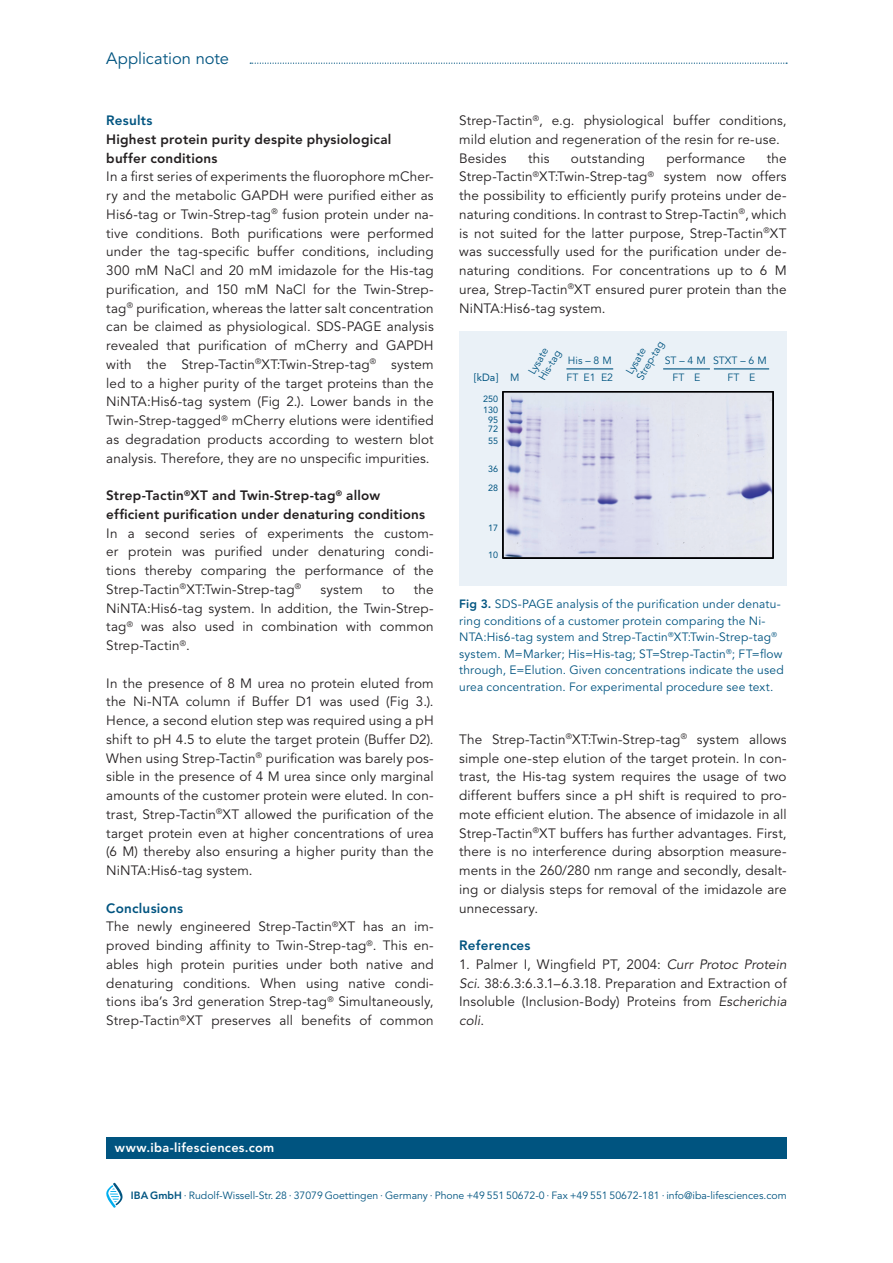
<style>
.page{position:relative;width:893px;height:1263px;background:#fff}
.page>*{position:absolute;margin:0;border:0;box-sizing:border-box;transform-origin:0 0}
.t1{font:16.5px "Avenir LT Std";color:#005480}
.Fließtext_Applicatio{font:13.5px/18.8px "Avenir LT Std";letter-spacing:.01em;color:#231f20;text-align:justify}
.Subhead_2_9p_12_5{font:800 13.5px/18.8px "Avenir LT Std";letter-spacing:.015em;color:#231f20}
.Subhead_1_9p_12_5{font:800 13.5px "Avenir LT Std";letter-spacing:.015em;color:#005480}
.t2{font:800 12.75px "Avenir LT Std";letter-spacing:.02em;color:#fff}
.Marginaltext_Grafikt{font:12px/16.5px "Avenir LT Std";letter-spacing:.015em;color:#005480}
.Marginal{font:10.5px "Avenir LT Std";color:#005480}
.Bildunterschrift{font:10.5px "Avenir LT Std";color:#005480}
.Bildunterschrift-2{font:9px "Avenir LT Std";color:#005480}
.s1{font-weight:800}
.s2{font-style:italic}
</style>
<div class="page">
<div style="left:106px;top:1137px;width:681px;height:22px;background:#005480"></div>
<svg style="left:106px;top:1183px;width:17px;height:25px"></svg>
<svg style="left:250px;top:63px;width:537px;height:1px"></svg>
<div style="left:459px;top:331px;width:328px;height:255px;background:#eaf1f7"></div>
<img style="left:502px;top:392px;width:272px;height:167px">
<hr style="left:566px;top:368px;width:47px;height:1px;background:#005480">
<hr style="left:663px;top:368px;width:47px;height:1px;background:#005480">
<hr style="left:714px;top:368px;width:55px;height:1px;background:#005480">
<p class="t1" style="left:106px;top:49px;width:124px">Application note</p>
<p class="Subhead_1_9p_12_5" style="left:106px;top:112px;width:48px">Results</p>
<p class="Subhead_2_9p_12_5" style="left:106px;top:130px;width:287px">Highest protein purity despite physiological buffer conditions</p>
<p class="Fließtext_Applicatio" style="left:106px;top:168px;width:329px">In a first series of experiments the fluorophore mCher&shy;ry and the metabolic GAPDH were purified either as His6-tag or Twin-Strep-tag<sup>®</sup> fusion protein under na&shy;tive conditions. Both purifications were performed under the tag-specific buffer conditions, including 300 mM NaCl and 20 mM imidazole for the His-tag purification, and 150 mM NaCl for the Twin-Strep&shy;tag<sup>®</sup> purification, whereas the latter salt concentration can be claimed as physiological. SDS-PAGE analysis revealed that purification of mCherry and GAPDH with the Strep-Tactin<sup>®</sup>XT:Twin-Strep-tag<sup>®</sup> system led to a higher purity of the target proteins than the NiNTA:His6-tag system (Fig 2.). Lower bands in the Twin-Strep-tagged<sup>®</sup> mCherry elutions were identified as degradation products according to western blot analysis. Therefore, they are no unspecific impurities.</p>
<p class="Subhead_2_9p_12_5" style="left:106px;top:486px;width:320px">Strep-Tactin<sup>®</sup>XT and Twin-Strep-tag<sup>®</sup> allow efficient purification under denaturing conditions</p>
<p class="Fließtext_Applicatio" style="left:106px;top:524px;width:329px">In a second series of experiments the custom&shy;er protein was purified under denaturing condi&shy;tions thereby comparing the performance of the Strep-Tactin<sup>®</sup>XT:Twin-Strep-tag<sup>®</sup></p>
<p class="Fließtext_Applicatio" style="left:106px;top:580px;width:329px;text-indent:308px">the NiNTA:His6-tag system. In addition, the Twin-Strep&shy;tag<sup>®</sup> was also used in combination with common Strep-Tactin<sup>®</sup>.</p>
<p class="Fließtext_Applicatio" style="left:106px;top:674px;width:329px">In the presence of 8 M urea no protein eluted from the Ni-NTA column if Buffer D1 was used (Fig 3.).<br>Hence, a second elution step was required using a pH shift to pH 4.5 to elute the target protein (Buffer D2).<br>When using Strep-Tactin<sup>®</sup> purification was barely pos&shy;sible in the presence of 4 M urea since only marginal amounts of the customer protein were eluted. In con&shy;trast, Strep-Tactin<sup>®</sup>XT allowed the purification of the target protein even at higher concentrations of urea (6 M) thereby also ensuring a higher purity than the NiNTA:His6-tag system.</p>
<p class="Subhead_1_9p_12_5" style="left:106px;top:900px;width:78px">Conclusions</p>
<p class="Fließtext_Applicatio" style="left:106px;top:918px;width:329px">The newly engineered Strep-Tactin<sup>®</sup>XT has an im&shy;proved binding affinity to Twin-Strep-tag<sup>®</sup>. This en&shy;ables high protein purities under both native and denaturing conditions. When using native condi&shy;tions iba’s 3rd generation Strep-tag<sup>®</sup> Simultaneously, Strep-Tactin<sup>®</sup>XT preserves all benefits of common</p>
<p class="Fließtext_Applicatio" style="left:320px;top:580px;width:44px">system</p>
<p class="Fließtext_Applicatio" style="left:382px;top:580px;width:14px">to</p>
<p class="Fließtext_Applicatio" style="left:459px;top:111px;width:329px">Strep-Tactin<sup>®</sup>, e.g. physiological buffer conditions, mild elution and regeneration of the resin for re-use.</p>
<p class="Fließtext_Applicatio" style="left:459px;top:149px;width:49px">Besides</p>
<p class="Fließtext_Applicatio" style="left:528px;top:149px;width:23px">this</p>
<p class="Fließtext_Applicatio" style="left:571px;top:149px;width:76px">outstanding</p>
<p class="Fließtext_Applicatio" style="left:666px;top:149px;width:80px">performance</p>
<p class="Fließtext_Applicatio" style="left:459px;top:149px;width:329px;text-indent:308px">the Strep-Tactin<sup>®</sup>XT:Twin-Strep-tag<sup>®</sup> system now offers the possibility to efficiently purify proteins under de&shy;naturing conditions. In contrast to Strep-Tactin<sup>®</sup>, which is not suited for the latter purpose, Strep-Tactin<sup>®</sup>XT was successfully used for the purification under de&shy;naturing conditions. For concentrations up to 6 M urea, Strep-Tactin<sup>®</sup>XT ensured purer protein than the NiNTA:His6-tag system.</p>
<p class="Bildunterschrift" style="left:474px;top:372px;width:25px">[kDa]</p>
<p class="Bildunterschrift-2" style="left:483px;top:393px;width:17px">250</p>
<p class="Bildunterschrift-2" style="left:483px;top:405px;width:17px">130</p>
<p class="Bildunterschrift-2" style="left:488px;top:415px;width:12px">95</p>
<p class="Bildunterschrift-2" style="left:488px;top:424px;width:12px">72</p>
<p class="Bildunterschrift-2" style="left:488px;top:436px;width:12px">55</p>
<p class="Bildunterschrift-2" style="left:488px;top:464px;width:12px">36</p>
<p class="Bildunterschrift-2" style="left:488px;top:482px;width:12px">28</p>
<p class="Bildunterschrift-2" style="left:488px;top:523px;width:12px">17</p>
<p class="Bildunterschrift-2" style="left:488px;top:550px;width:12px">10</p>
<p class="Marginal" style="left:510px;top:372px;width:11px">M</p>
<p class="Marginal" style="left:634px;top:377px;width:45px;rotate:-60deg">Strep-tag</p>
<p class="Marginal" style="left:526px;top:371px;width:31px;rotate:-60deg">Lysate</p>
<p class="Marginal" style="left:624px;top:371px;width:31px;rotate:-60deg">Lysate</p>
<p class="Marginal" style="left:536px;top:377px;width:35px;rotate:-60deg">His-tag</p>
<p class="Marginal" style="left:665px;top:355px;width:43px">ST – 4 M</p>
<p class="Marginal" style="left:568px;top:355px;width:45px">His – 8 M</p>
<p class="Marginal" style="left:567px;top:372px;width:13px">FT</p>
<p class="Marginal" style="left:583px;top:372px;width:14px">E1</p>
<p class="Marginal" style="left:601px;top:372px;width:14px">E2</p>
<p class="Marginal" style="left:673px;top:372px;width:13px">FT</p>
<p class="Marginal" style="left:694px;top:372px;width:8px">E</p>
<p class="Marginal" style="left:713px;top:355px;width:55px">STXT – 6 M</p>
<p class="Marginal" style="left:727px;top:372px;width:13px">FT</p>
<p class="Marginal" style="left:749px;top:372px;width:8px">E</p>
<p class="Marginaltext_Grafikt" style="left:459px;top:596px;width:326px"><span class="s1">Fig 3.</span> SDS-PAGE analysis of the purification under denatu&shy;ring conditions of a customer protein comparing the Ni-NTA:His6-tag system and Strep-Tactin<sup>®</sup>XT:Twin-Strep-tag<sup>® </sup>system. M=Marker; His=His-tag; ST=Strep-Tactin<sup>®</sup>; FT=flow through, E=Elution. Given concentrations indicate the used urea concentration. For experimental procedure see text.</p>
<p class="Fließtext_Applicatio" style="left:459px;top:730px;width:329px">The Strep-Tactin<sup>®</sup>XT:Twin-Strep-tag<sup>®</sup> system allows simple one-step elution of the target protein. In con&shy;trast, the His-tag system requires the usage of two different buffers since a pH shift is required to pro&shy;mote efficient elution. The absence of imidazole in all Strep-Tactin<sup>®</sup>XT buffers has further advantages. First, there is no interference during absorption measure&shy;ments in the 260/280 nm range and secondly, desalt&shy;ing or dialysis steps for removal of the imidazole are unnecessary.</p>
<p class="Subhead_1_9p_12_5" style="left:459px;top:937px;width:73px">References</p>
<p class="Fließtext_Applicatio" style="left:459px;top:955px;width:329px">1. Palmer I, Wingfield PT, 2004: <span class="s2">Curr Protoc Protein Sci.</span> 38:6.3:6.3.1–6.3.18. Preparation and Extraction of Insoluble (Inclusion-Body) Proteins from <span class="s2">Escherichia coli</span>.</p>
<p class="t2" style="left:115px;top:1140px;width:161px">www.iba-lifesciences.com</p>
<p class="Marginal" style="left:131px;top:1189px;width:657px"><span class="s1">IBA GmbH</span> · Rudolf-Wissell-Str. 28 · 37079 Goettingen · Germany · Phone +49 551 50672-0 · Fax +49 551 50672-181 · info@iba-lifesciences.com</p>
</div>
